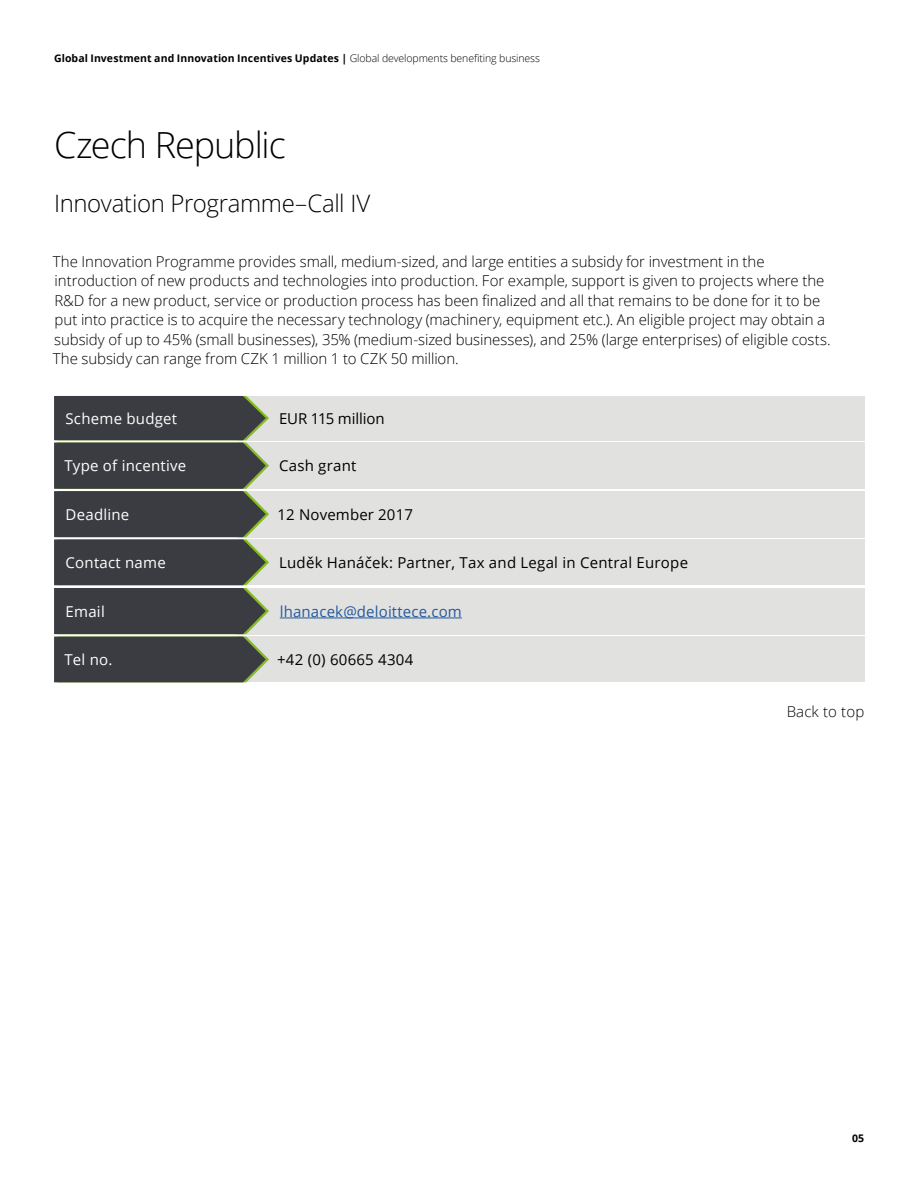
<style>
.page{position:relative;width:918px;height:1188px;background:#fff}
.page>*{position:absolute;margin:0;border:0;box-sizing:border-box;transform-origin:0 0}
.Story_heading_light{font:300 36px "Open Sans";letter-spacing:-.03em;color:#000}
.Introduction__14_18p{font:300 24px "Open Sans";letter-spacing:-.015em;color:#000}
.Body_copy__8_5_12pt{font:300 15px/19.5px "Open Sans";letter-spacing:-.005em;color:#000}
.Blue_bullet_style_ra{font:15px "Open Sans";letter-spacing:.015em;color:#000}
.Blue_bullet_style_ra-2{font:15px "Open Sans";letter-spacing:.015em;color:#fff}
.New_Body_style_raju{font:15px "Open Sans";letter-spacing:.01em;color:#245a9c}
.Body_copy__8_5_12pt-2{font:15px "Open Sans";letter-spacing:-.01em;color:#000}
.New_Body_style_raju-2{font:300 15px "Open Sans";letter-spacing:.01em;color:#000}
.Brochure_title___Rig{font:700 10.5px "Open Sans";letter-spacing:.01em;color:#000}
.s1{font-weight:300}
</style>
<div class="page">
<div style="left:238px;top:396px;width:627px;height:44px;background:#e1e1e0"></div>
<div style="left:238px;top:443px;width:627px;height:46px;background:#e1e1e0"></div>
<div style="left:238px;top:588px;width:627px;height:46px;background:#e1e1e0"></div>
<div style="left:238px;top:539px;width:627px;height:46px;background:#e1e1e0"></div>
<div style="left:238px;top:491px;width:627px;height:46px;background:#e1e1e0"></div>
<div style="left:238px;top:637px;width:627px;height:45px;background:#e1e1e0"></div>
<svg style="left:54px;top:396px;width:215px;height:286px;background:#494c4f"></svg>
<hr style="left:280px;top:618px;width:182px;height:1px;background:#245a9c">
<p class="Brochure_title___Rig" style="left:54px;top:51px;width:487px">Global Investment and Innovation Incentives Updates | <span class="s1">Global developments benefiting business</span></p>
<p class="Story_heading_light" style="left:54px;top:120px;width:233px">Czech Republic</p>
<p class="Introduction__14_18p" style="left:54px;top:187px;width:318px">Innovation Programme–Call IV</p>
<p class="Body_copy__8_5_12pt" style="left:53px;top:251px;width:779px">The Innovation Programme provides small, medium-sized, and large entities a subsidy for investment in the introduction of new products and technologies into production. For example, support is given to projects where the R&amp;D for a new product, service or production process has been finalized and all that remains to be done for it to be put into practice is to acquire the necessary technology (machinery, equipment etc.). An eligible project may obtain a subsidy of up to 45% (small businesses), 35% (medium-sized businesses), and 25% (large enterprises) of eligible costs.<br>The subsidy can range from CZK 1 million 1 to CZK 50 million.</p>
<p class="Body_copy__8_5_12pt-2" style="left:279px;top:408px;width:107px">EUR 115 million</p>
<p class="Blue_bullet_style_ra-2" style="left:66px;top:408px;width:113px">Scheme budget</p>
<p class="Blue_bullet_style_ra-2" style="left:64px;top:456px;width:124px">Type of incentive</p>
<p class="Blue_bullet_style_ra" style="left:279px;top:456px;width:79px">Cash grant</p>
<p class="Blue_bullet_style_ra-2" style="left:66px;top:504px;width:65px">Deadline</p>
<p class="Blue_bullet_style_ra-2" style="left:66px;top:552px;width:102px">Contact name</p>
<p class="Blue_bullet_style_ra-2" style="left:66px;top:601px;width:41px">Email</p>
<p class="Blue_bullet_style_ra-2" style="left:64px;top:649px;width:50px">Tel no.</p>
<p class="Blue_bullet_style_ra" style="left:278px;top:504px;width:137px">12 November 2017</p>
<p class="Blue_bullet_style_ra" style="left:279px;top:552px;width:411px">Luděk Hanáček: Partner, Tax and Legal in Central Europe</p>
<p class="New_Body_style_raju" style="left:280px;top:601px;width:184px">lhanacek@deloittece.com</p>
<p class="Blue_bullet_style_ra" style="left:277px;top:649px;width:138px">+42 (0) 60665 4304</p>
<p class="New_Body_style_raju-2" style="left:787px;top:702px;width:79px">Back to top</p>
<p class="Brochure_title___Rig" style="left:852px;top:1131px;width:13px">05</p>
</div>
